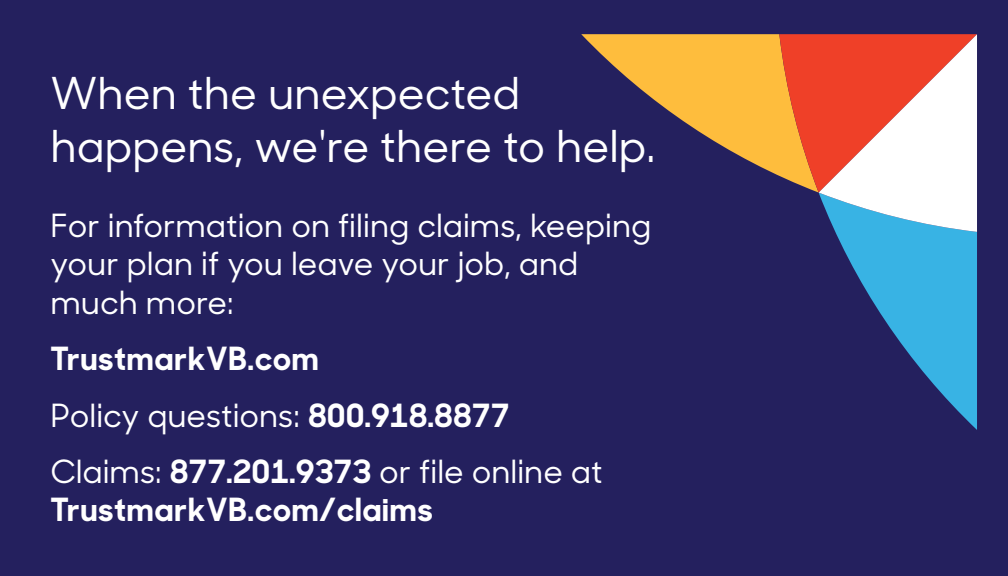
<style>
.page{position:relative;width:1008px;height:576px;background:#24205e}
.page>*{position:absolute;margin:0;border:0;box-sizing:border-box;transform-origin:0 0}
.t1{font:500 44px/52.8px "Sharp Sans No 1";color:#fff}
.t2{font:700 32px/56.4px "Sharp Sans No 1";letter-spacing:.03em;color:#fff}
.t3{font:500 32px/38.4px "Sharp Sans No 1";color:#fff}
.s1{font-weight:500}
</style>
<div class="page">
<svg style="left:835px;top:232px;width:142px;height:198px;fill:#38b3e4"></svg>
<svg style="left:581px;top:34px;width:198px;height:142px;fill:#febd3d"></svg>
<svg style="left:779px;top:34px;width:40px;height:159px;background:#e86a32"></svg>
<svg style="left:819px;top:34px;width:158px;height:198px;background:#e7aaa5"></svg>
<h1 class="t1" style="left:51px;top:65px;width:606px">When the unexpected happens, we're there to help.</h1>
<p class="t3" style="left:51px;top:205px;width:602px">For information on filing claims, keeping your plan if you leave your job, and much more:</p>
<p class="t2" style="left:51px;top:329px;width:554px">TrustmarkVB.com<br><span class="s1">Policy questions:</span> 800.918.8877<br><span class="s1">Claims:</span> 877.201.9373 <span class="s1">or file online at</span></p>
<p class="t2" style="left:51px;top:480px;width:384px">TrustmarkVB.com/claims</p>
</div>
